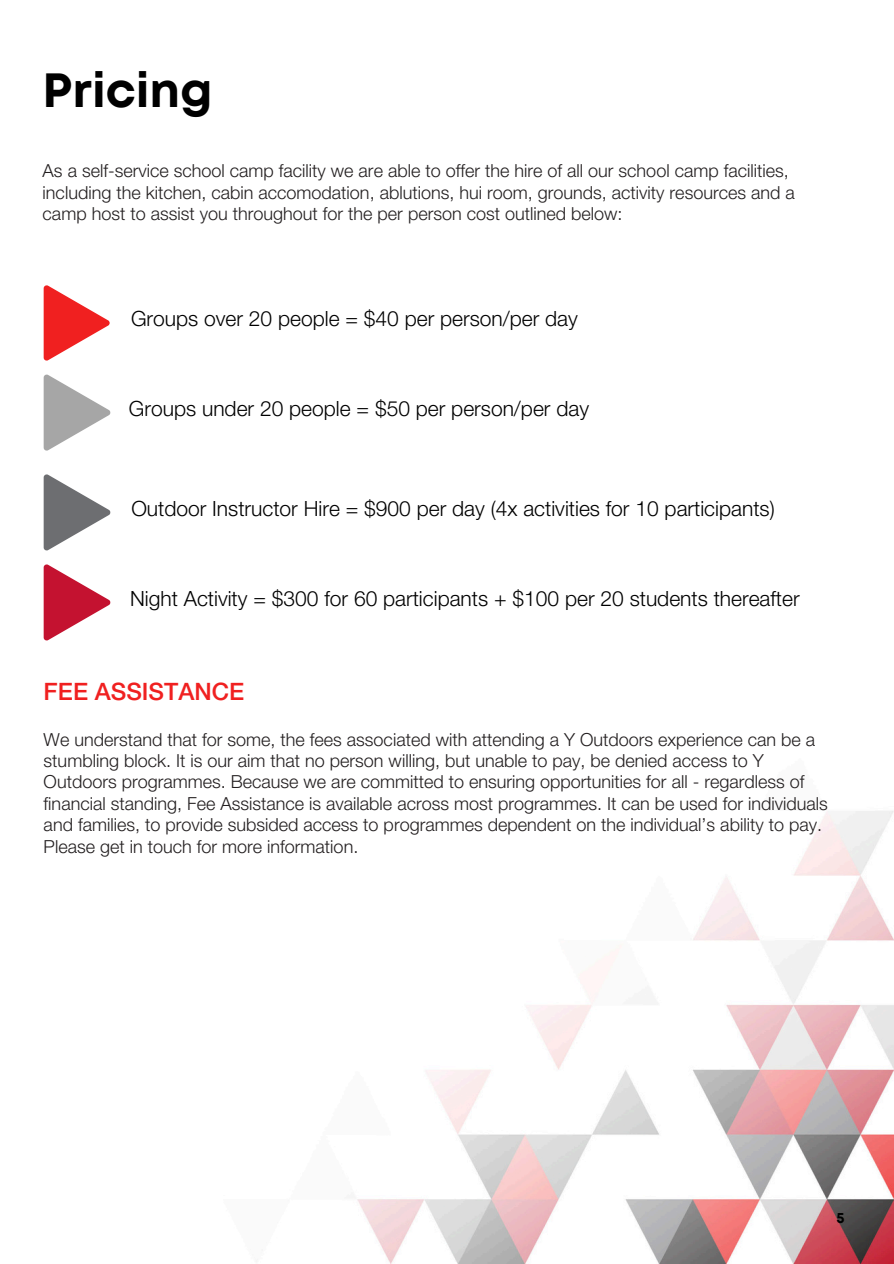
<style>
.page{position:relative;width:894px;height:1264px;background:#fff}
.page>*{position:absolute;margin:0;border:0;box-sizing:border-box;transform-origin:0 0}
.t1{font:700 48px "Mont";color:#000}
.t2{font:500 24px "Helvetica Neue LT Pro";color:#f02020}
.t3{font:300 21px "Helvetica Neue LT Pro";color:#000}
.t4{font:300 18px/21.3px "Helvetica Neue LT Pro";color:#231f20}
.t5{font:700 15px "Mont";color:#000}
</style>
<div class="page">
<img style="left:357px;top:811px;width:536px;height:452px">
<svg style="left:44px;top:285px;width:66px;height:76px"></svg>
<svg style="left:44px;top:374px;width:67px;height:77px"></svg>
<svg style="left:44px;top:474px;width:67px;height:77px"></svg>
<svg style="left:44px;top:564px;width:67px;height:77px"></svg>
<h1 class="t1" style="left:43px;top:72px;width:171px">Pricing</h1>
<p class="t4" style="left:43px;top:163px;width:753px">As a self-service school camp facility we are able to offer the hire of all our school camp facilities, including the kitchen, cabin accomodation, ablutions, hui room, grounds, activity resources and a camp host to assist you throughout for the per person cost outlined below:</p>
<h3 class="t3" style="left:131px;top:311px;width:448px">Groups over 20 people = $40 per person/per day</h3>
<p class="t3" style="left:129px;top:401px;width:461px">Groups under 20 people = $50 per person/per day</p>
<h3 class="t3" style="left:131px;top:501px;width:644px">Outdoor Instructor Hire = $900 per day (4x activities for 10 participants)</h3>
<p class="t3" style="left:130px;top:591px;width:671px">Night Activity = $300 for 60 participants + $100 per 20 students thereafter</p>
<h3 class="t2" style="left:44px;top:682px;width:202px">FEE ASSISTANCE</h3>
<h3 class="t4" style="left:44px;top:731px;width:785px">We understand that for some, the fees associated with attending a Y Outdoors experience can be a stumbling block. It is our aim that no person willing, but unable to pay, be denied access to Y Outdoors programmes. Because we are committed to ensuring opportunities for all - regardless of financial standing, Fee Assistance is available across most programmes. It can be used for individuals and families, to provide subsided access to programmes dependent on the individual’s ability to pay.<br>Please get in touch for more information.</h3>
<p class="t5" style="left:836px;top:1212px;width:10px">5</p>
</div>
